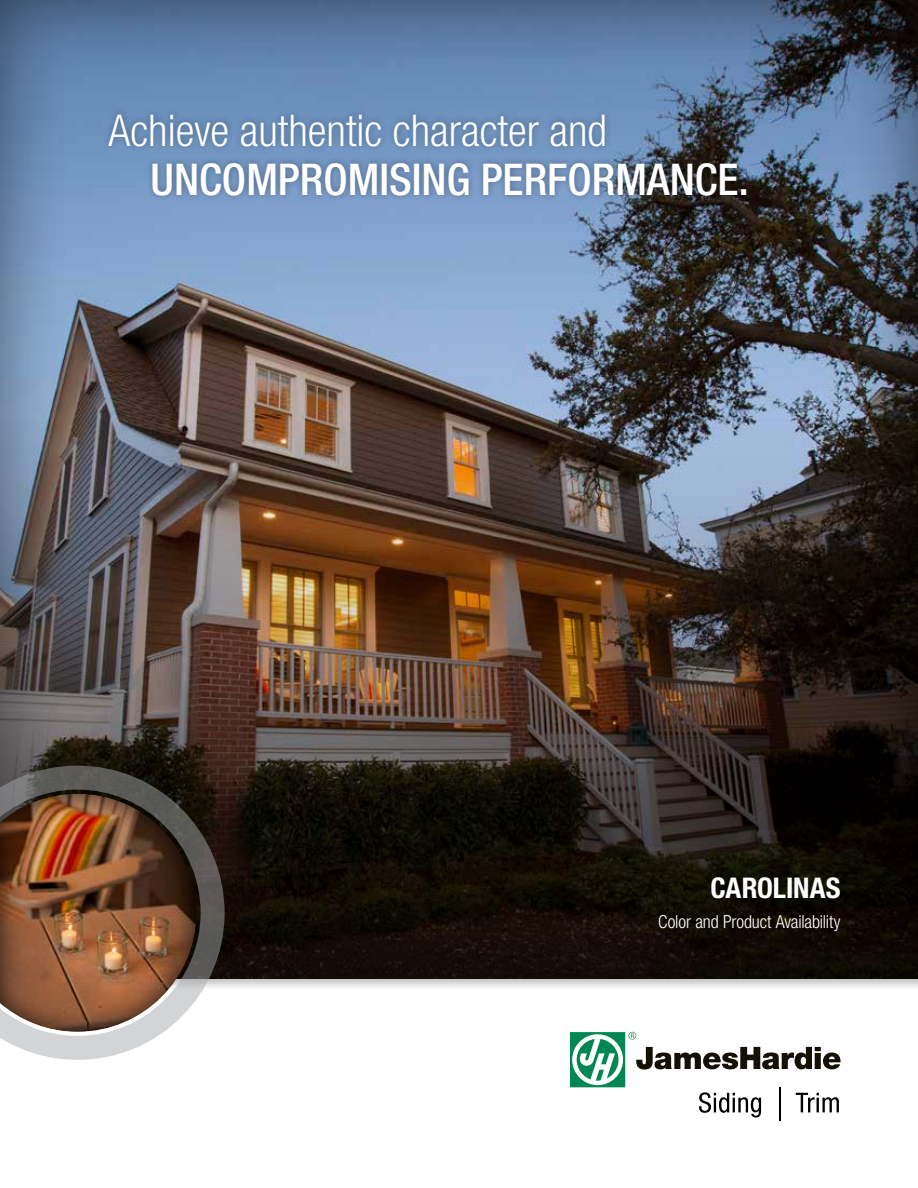
<style>
.page{position:relative;width:918px;height:1188px;background:#fff}
.page>*{position:absolute;margin:0;border:0;box-sizing:border-box;transform-origin:0 0}
.t1{font:300 condensed 43.8px "Helvetica Neue LT Std";color:#fff}
.t2{font:500 condensed 43.8px "Helvetica Neue LT Std";color:#fff}
.t3{font:700 condensed 28.5px "Helvetica Neue LT Std";color:#fff}
.t4{font:300 condensed 18px "Helvetica Neue LT Std";letter-spacing:-.01em;color:#fff}
</style>
<div class="page">
<div style="left:0;top:0;width:918px;height:980px;background:#000;opacity:.5"></div>
<img style="left:0;top:420px;width:918px;height:559px">
<div style="left:102px;top:107px;width:651px;height:95px;background:#000;opacity:.32"></div>
<hr style="left:779px;top:1087px;width:1px;height:34px;background:#000">
<svg style="left:570px;top:1032px;width:271px;height:85px"></svg>
<svg style="left:0;top:766px;width:225px;height:294px"></svg>
<div style="left:0;top:792px;width:199px;height:240px;background:#000;opacity:.75"></div>
<p class="t1" style="left:109px;top:105px;width:500px">Achieve authentic character and</p>
<p class="t2" style="left:151px;top:153px;width:600px">UNCOMPROMISING PERFORMANCE.</p>
<p class="t3" style="left:710px;top:871px;width:132px">CAROLINAS</p>
<p class="t4" style="left:658px;top:912px;width:184px">Color and Product Availability</p>
</div>
